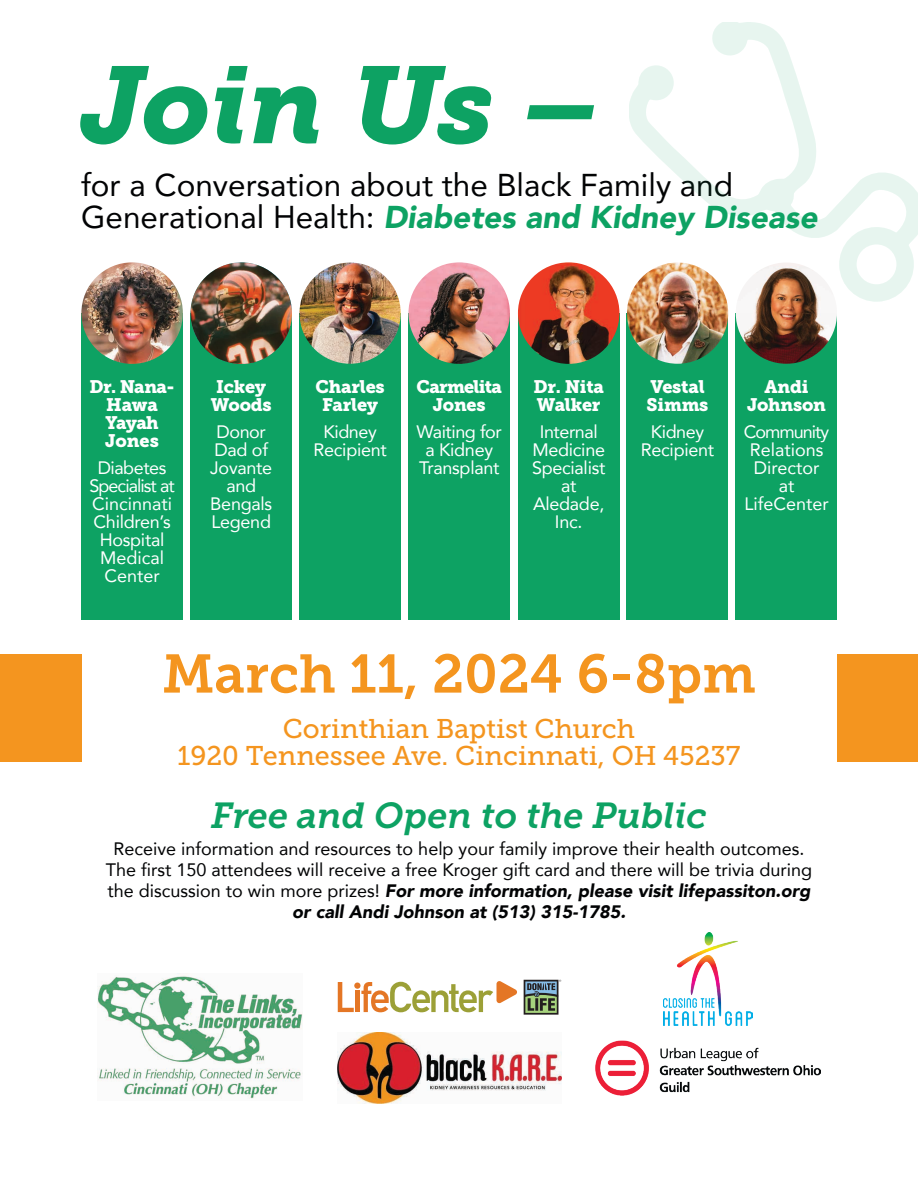
<style>
.page{position:relative;width:918px;height:1188px;background:#fff}
.page>*{position:absolute;margin:0;border:0;box-sizing:border-box;transform-origin:0 0}
.t1{font:italic 108px "Museo Slab 900";letter-spacing:-.01em;color:#0da263}
.t2{font:54px "Museo Slab 700";color:#f4951f}
.t3{font:italic 36px "Museo Slab 700";color:#0da263}
.t4{font:31.5px/31.5px "Avenir";color:#020304}
.t5{font:27px/27px "Museo Slab 500";color:#f4951f;text-align:center}
.t6{font:18px/21px "Avenir";color:#020304;text-align:center}
.t7{font:18px/18px "Avenir";letter-spacing:-.015em;color:#fff;text-align:center}
.t8{font:18px/18px "Museo Slab 900";letter-spacing:-.01em;color:#fff;text-align:center}
.t9{font:18px/18px "Museo Slab 900";letter-spacing:-.04em;color:#fff;text-align:center}
.s1{font-weight:900;font-style:italic;color:#0da263}
.s2{font-weight:900;font-style:italic}
</style>
<div class="page">
<div style="left:0;top:654px;width:81px;height:108px;background:#f4951f"></div>
<div style="left:837px;top:654px;width:81px;height:108px;background:#f4951f"></div>
<img style="left:338px;top:1033px;width:223px;height:70px">
<img style="left:664px;top:933px;width:89px;height:93px">
<img style="left:97px;top:973px;width:206px;height:126px">
<svg style="left:338px;top:982px;width:16px;height:30px"></svg>
<div style="left:355px;top:991px;width:5px;height:21px;background:#e47625"></div>
<div style="left:354px;top:983px;width:7px;height:6px;background:#e47625;border-radius:50%"></div>
<svg style="left:361px;top:981px;width:156px;height:31px"></svg>
<svg style="left:524px;top:980px;width:37px;height:35px"></svg>
<svg style="left:629px;top:23px;width:289px;height:279px"></svg>
<div style="left:627px;top:313px;width:101px;height:307px;background:#0da263"></div>
<div style="left:299px;top:313px;width:102px;height:307px;background:#0da263"></div>
<div style="left:408px;top:313px;width:102px;height:307px;background:#0da263"></div>
<div style="left:518px;top:313px;width:101px;height:307px;background:#0da263"></div>
<div style="left:81px;top:313px;width:102px;height:307px;background:#0da263"></div>
<div style="left:190px;top:313px;width:102px;height:307px;background:#0da263"></div>
<img style="left:408px;top:262px;width:102px;height:102px;border-radius:51px">
<img style="left:81px;top:262px;width:102px;height:102px;border-radius:51px">
<img style="left:190px;top:262px;width:102px;height:102px;border-radius:51px">
<img style="left:299px;top:263px;width:102px;height:101px;border-radius:51px">
<img style="left:518px;top:262px;width:101px;height:102px;border-radius:51px">
<img style="left:627px;top:263px;width:101px;height:101px;border-radius:51px">
<div style="left:736px;top:313px;width:101px;height:307px;background:#0da263"></div>
<img style="left:736px;top:263px;width:101px;height:101px;border-radius:51px">
<img style="left:596px;top:1041px;width:225px;height:54px">
<h1 class="t1" style="left:81px;top:44px;width:521px">Join Us –</h1>
<h3 class="t4" style="left:81px;top:169px;width:738px">for a Conversation about the Black Family and<br>Generational Health: <span class="s1">Diabetes and Kidney Disease</span></h3>
<p class="t8" style="left:90px;top:378px;width:87px">Dr. Nana-<br>Hawa<br>Yayah<br>Jones</p>
<p class="t7" style="left:89px;top:458px;width:87px">Diabetes<br>Specialist at<br>Cincinnati<br>Children’s<br>Hospital<br>Medical<br>Center</p>
<p class="t8" style="left:211px;top:378px;width:63px">Ickey<br>Woods</p>
<p class="t7" style="left:210px;top:422px;width:64px">Donor<br>Dad of<br>Jovante and<br>Bengals<br>Legend</p>
<p class="t8" style="left:316px;top:378px;width:71px">Charles<br>Farley</p>
<p class="t7" style="left:314px;top:422px;width:75px">Kidney<br>Recipient</p>
<p class="t9" style="left:417px;top:378px;width:87px">Carmelita<br>Jones</p>
<p class="t7" style="left:417px;top:422px;width:87px">Waiting for a Kidney<br>Transplant</p>
<p class="t8" style="left:533px;top:378px;width:72px;text-align:left">Dr. Nita<br>Walker</p>
<p class="t7" style="left:532px;top:422px;width:75px">Internal<br>Medicine<br>Specialist at<br>Aledade,<br>Inc.</p>
<p class="t8" style="left:647px;top:378px;width:63px;text-align:left">Vestal<br>Simms</p>
<p class="t7" style="left:641px;top:422px;width:75px">Kidney<br>Recipient</p>
<p class="t8" style="left:747px;top:378px;width:81px">Andi<br>Johnson</p>
<p class="t7" style="left:744px;top:422px;width:87px">Community<br>Relations<br>Director at<br>LifeCenter</p>
<h2 class="t2" style="left:162px;top:643px;width:595px">March 11, 2024 6-8pm</h2>
<h3 class="t5" style="left:177px;top:715px;width:565px">Corinthian Baptist Church<br>1920 Tennessee Ave. Cincinnati, OH 45237</h3>
<h3 class="t3" style="left:211px;top:795px;width:497px">Free and Open to the Public</h3>
<p class="t6" style="left:106px;top:837px;width:708px">Receive information and resources to help your family improve their health outcomes.<br>The first 150 attendees will receive a free Kroger gift card and there will be trivia during the discussion to win more prizes! <span class="s2">For more information, please visit lifepassiton.org or call Andi Johnson at (513) 315-1785.</span></p>
</div>
